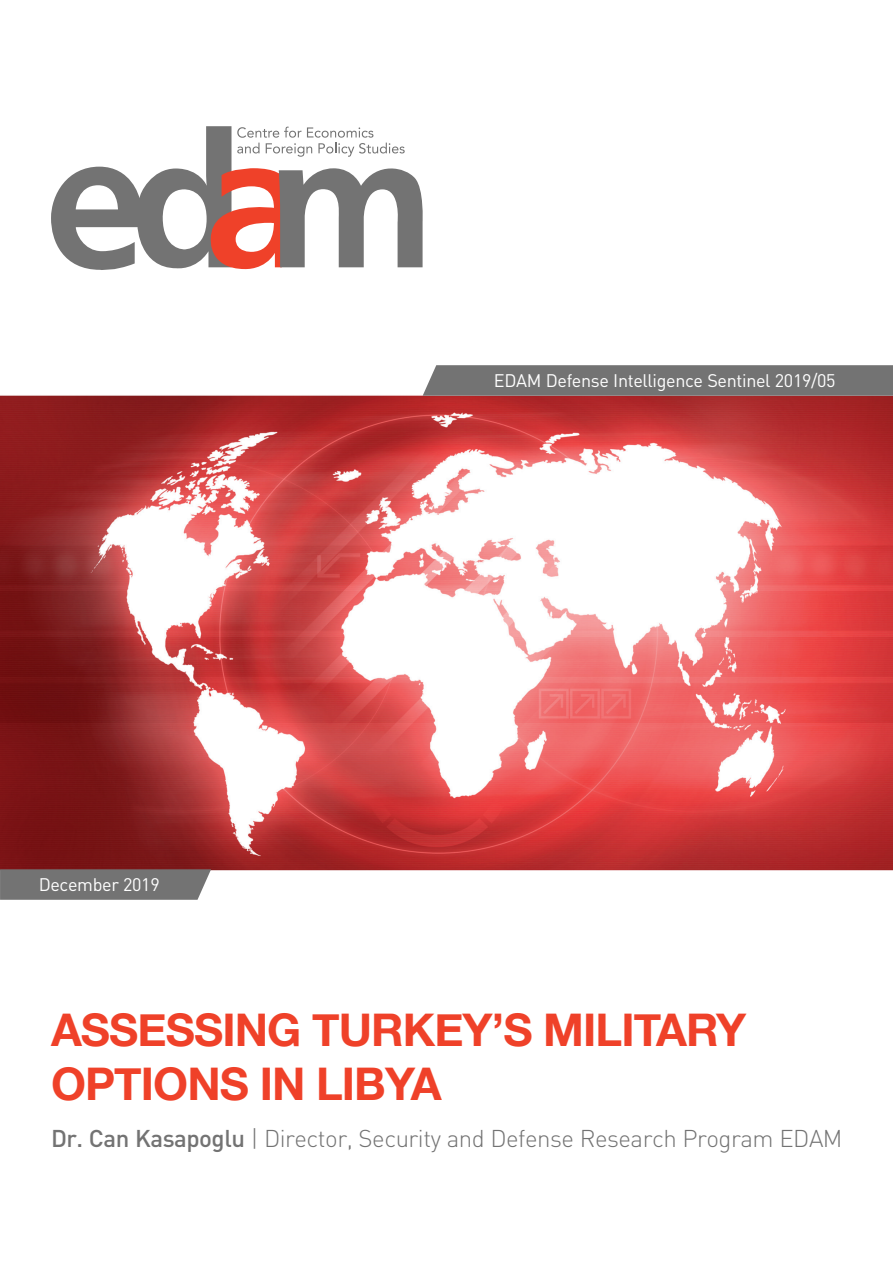
<style>
.page{position:relative;width:893px;height:1263px;background:#fff}
.page>*{position:absolute;margin:0;border:0;box-sizing:border-box;transform-origin:0 0}
.t1{font:700 45px/54px "Helvetica Neue";letter-spacing:-.02em;color:#ef4129}
.t2{font:300 24px "DIN";letter-spacing:-.02em;color:#737373}
.t3{font:18px "DIN";letter-spacing:-.02em;color:#fff}
.s1{font-weight:500}
</style>
<div class="page">
<img style="left:0;top:395px;width:893px;height:476px">
<svg style="left:423px;top:365px;width:470px;height:31px;background:#767676"></svg>
<svg style="left:0;top:869px;width:211px;height:31px;background:#787777"></svg>
<svg style="left:51px;top:126px;width:372px;height:144px"></svg>
<p class="t3" style="left:39px;top:873px;width:123px">December 2019</p>
<p class="t3" style="left:494px;top:369px;width:343px">EDAM Defense Intelligence Sentinel 2019/05</p>
<h1 class="t1" style="left:51px;top:1002px;width:696px">ASSESSING TURKEY’S MILITARY<br>OPTIONS IN LIBYA</h1>
<p class="t2" style="left:51px;top:1123px;width:793px"><span class="s1">Dr. Can Kasapoglu</span> | Director, Security and Defense Research Program EDAM</p>
</div>
